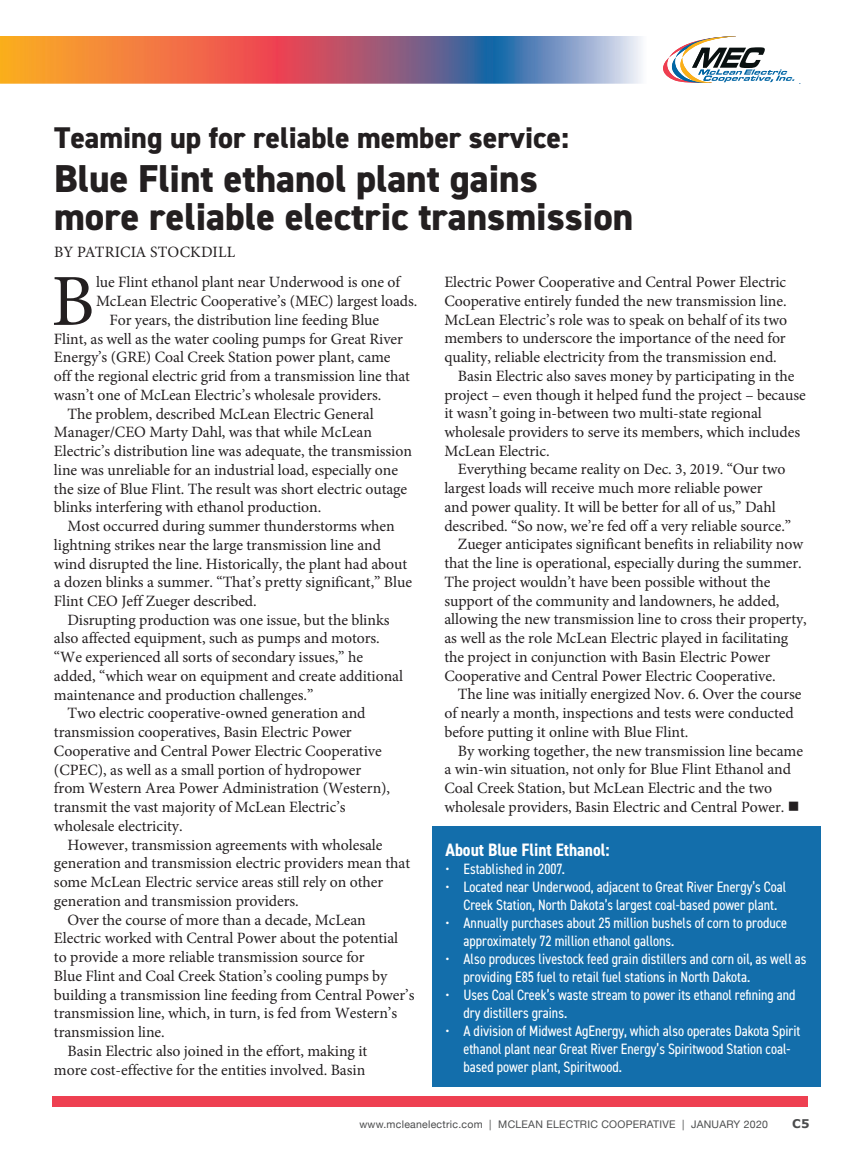
<style>
.page{position:relative;width:864px;height:1161px;background:#fff}
.page>*{position:absolute;margin:0;border:0;box-sizing:border-box;transform-origin:0 0}
.t1{font:73.5px "Minion Pro";color:#231f20}
.t2{font:800 39px/37.5px "DIN2014";color:#231f20}
.t3{font:800 30px "DIN2014";color:#231f20}
.t4{font:700 condensed 18px "DIN2014";color:#fff}
.t5{font:15.75px "Minion Pro";letter-spacing:-.005em;color:#231f20}
.t6{font:condensed 15px/18px "DIN2014";color:#fff}
.t7{font:700 12px "Verdana";color:#4b4c4d}
.t8{font:10.5px "Helvetica Neue";letter-spacing:.025em;color:#4b4c4d}
</style>
<div class="page">
<div style="left:432px;top:827px;width:389px;height:260px;background:#136eab"></div>
<div style="left:52px;top:1097px;width:756px;height:10px;background:#ee4051"></div>
<img style="left:0;top:36px;width:642px;height:48px">
<svg style="left:663px;top:36px;width:138px;height:48px"></svg>
<h3 class="t3" style="left:54px;top:118px;width:516px">Teaming up for reliable member service:</h3>
<h2 class="t2" style="left:54px;top:160px;width:581px">Blue Flint ethanol plant gains<br>more reliable electric transmission</h2>
<p class="t5" style="left:54px;top:241px;width:183px">BY PATRICIA STOCKDILL</p>
<h1 class="t1" style="left:51px;top:252px;width:45px">B</h1>
<p class="t5" style="left:96px;top:272px;width:306px">lue Flint ethanol plant near Underwood is one of</p>
<p class="t5" style="left:444px;top:271px;width:343px">Electric Power Cooperative and Central Power Electric</p>
<p class="t5" style="left:444px;top:290px;width:344px">Cooperative entirely funded the new transmission line.</p>
<p class="t5" style="left:444px;top:309px;width:344px">McLean Electric’s role was to speak on behalf of its two</p>
<p class="t5" style="left:444px;top:328px;width:343px">members to underscore the importance of the need for</p>
<p class="t5" style="left:444px;top:346px;width:334px">quality, reliable electricity from the transmission end.</p>
<p class="t5" style="left:458px;top:365px;width:338px">Basin Electric also saves money by participating in the</p>
<p class="t5" style="left:444px;top:384px;width:363px">project – even though it helped fund the project – because</p>
<p class="t5" style="left:444px;top:403px;width:319px">it wasn’t going in-between two multi-state regional</p>
<p class="t5" style="left:444px;top:421px;width:357px">wholesale providers to serve its members, which includes</p>
<p class="t5" style="left:444px;top:440px;width:107px">McLean Electric.</p>
<p class="t5" style="left:458px;top:459px;width:329px">Everything became reality on Dec. 3, 2019. “Our two</p>
<p class="t5" style="left:444px;top:478px;width:320px">largest loads will receive much more reliable power</p>
<p class="t5" style="left:444px;top:496px;width:333px">and power quality. It will be better for all of us,” Dahl</p>
<p class="t5" style="left:444px;top:515px;width:348px">described. “So now, we’re fed off a very reliable source.”</p>
<p class="t5" style="left:458px;top:534px;width:347px">Zueger anticipates significant benefits in reliability now</p>
<p class="t5" style="left:444px;top:553px;width:359px">that the line is operational, especially during the summer.</p>
<p class="t5" style="left:444px;top:571px;width:328px">The project wouldn’t have been possible without the</p>
<p class="t5" style="left:444px;top:590px;width:337px">support of the community and landowners, he added,</p>
<p class="t5" style="left:444px;top:609px;width:364px">allowing the new transmission line to cross their property,</p>
<p class="t5" style="left:444px;top:628px;width:345px">as well as the role McLean Electric played in facilitating</p>
<p class="t5" style="left:444px;top:646px;width:327px">the project in conjunction with Basin Electric Power</p>
<p class="t5" style="left:444px;top:665px;width:333px">Cooperative and Central Power Electric Cooperative.</p>
<p class="t5" style="left:458px;top:684px;width:345px">The line was initially energized Nov. 6. Over the course</p>
<p class="t5" style="left:444px;top:703px;width:351px">of nearly a month, inspections and tests were conducted</p>
<p class="t5" style="left:444px;top:721px;width:245px">before putting it online with Blue Flint.</p>
<p class="t5" style="left:458px;top:740px;width:347px">By working together, the new transmission line became</p>
<p class="t5" style="left:444px;top:759px;width:348px">a win-win situation, not only for Blue Flint Ethanol and</p>
<p class="t5" style="left:444px;top:778px;width:329px">Coal Creek Station, but McLean Electric and the two</p>
<p class="t5" style="left:444px;top:796px;width:357px">wholesale providers, Basin Electric and Central Power. ■</p>
<p class="t4" style="left:446px;top:838px;width:166px">About Blue Flint Ethanol:</p>
<p class="t6" style="left:446px;top:859px;width:121px">• Established in 2007.</p>
<p class="t6" style="left:446px;top:877px;width:342px;text-align:center">• Located near Underwood, adjacent to Great River Energy’s Coal<br>Creek Station, North Dakota’s largest coal-based power plant.</p>
<p class="t6" style="left:464px;top:913px;width:325px;text-indent:-18px">• Annually purchases about 25 million bushels of corn to produce approximately 72 million ethanol gallons.</p>
<p class="t6" style="left:464px;top:949px;width:344px;text-indent:-18px">• Also produces livestock feed grain distillers and corn oil, as well as providing E85 fuel to retail fuel stations in North Dakota.</p>
<p class="t6" style="left:464px;top:985px;width:334px;text-indent:-18px">• Uses Coal Creek’s waste stream to power its ethanol refining and dry distillers grains.</p>
<p class="t6" style="left:464px;top:1021px;width:338px;text-indent:-18px">• A division of Midwest AgEnergy, which also operates Dakota Spirit ethanol plant near Great River Energy’s Spiritwood Station coal&shy;based power plant, Spiritwood.</p>
<p class="t5" style="left:96px;top:291px;width:323px">McLean Electric Cooperative’s (MEC) largest loads.</p>
<p class="t5" style="left:110px;top:309px;width:271px">For years, the distribution line feeding Blue</p>
<p class="t5" style="left:54px;top:328px;width:351px">Flint, as well as the water cooling pumps for Great River</p>
<p class="t5" style="left:54px;top:347px;width:338px">Energy’s (GRE) Coal Creek Station power plant, came</p>
<p class="t5" style="left:54px;top:366px;width:358px">off the regional electric grid from a transmission line that</p>
<p class="t5" style="left:54px;top:384px;width:329px">wasn’t one of McLean Electric’s wholesale providers.</p>
<p class="t5" style="left:67px;top:403px;width:308px">The problem, described McLean Electric General</p>
<p class="t5" style="left:54px;top:422px;width:319px">Manager/CEO Marty Dahl, was that while McLean</p>
<p class="t5" style="left:54px;top:440px;width:359px">Electric’s distribution line was adequate, the transmission</p>
<p class="t5" style="left:54px;top:459px;width:346px">line was unreliable for an industrial load, especially one</p>
<p class="t5" style="left:54px;top:478px;width:355px">the size of Blue Flint. The result was short electric outage</p>
<p class="t5" style="left:54px;top:497px;width:269px">blinks interfering with ethanol production.</p>
<p class="t5" style="left:67px;top:515px;width:329px">Most occurred during summer thunderstorms when</p>
<p class="t5" style="left:54px;top:534px;width:329px">lightning strikes near the large transmission line and</p>
<p class="t5" style="left:54px;top:553px;width:355px">wind disrupted the line. Historically, the plant had about</p>
<p class="t5" style="left:54px;top:572px;width:360px">a dozen blinks a summer. “That’s pretty significant,” Blue</p>
<p class="t5" style="left:54px;top:590px;width:204px">Flint CEO Jeff Zueger described.</p>
<p class="t5" style="left:67px;top:609px;width:324px">Disrupting production was one issue, but the blinks</p>
<p class="t5" style="left:54px;top:628px;width:327px">also affected equipment, such as pumps and motors.</p>
<p class="t5" style="left:54px;top:647px;width:311px">“We experienced all sorts of secondary issues,” he</p>
<p class="t5" style="left:54px;top:665px;width:351px">added, “which wear on equipment and create additional</p>
<p class="t5" style="left:54px;top:684px;width:261px">maintenance and production challenges.”</p>
<p class="t5" style="left:67px;top:703px;width:300px">Two electric cooperative-owned generation and</p>
<p class="t5" style="left:54px;top:722px;width:299px">transmission cooperatives, Basin Electric Power</p>
<p class="t5" style="left:54px;top:740px;width:329px">Cooperative and Central Power Electric Cooperative</p>
<p class="t5" style="left:54px;top:759px;width:309px">(CPEC), as well as a small portion of hydropower</p>
<p class="t5" style="left:54px;top:778px;width:338px">from Western Area Power Administration (Western),</p>
<p class="t5" style="left:54px;top:797px;width:293px">transmit the vast majority of McLean Electric’s</p>
<p class="t5" style="left:54px;top:815px;width:130px">wholesale electricity.</p>
<p class="t5" style="left:67px;top:834px;width:317px">However, transmission agreements with wholesale</p>
<p class="t5" style="left:54px;top:853px;width:358px">generation and transmission electric providers mean that</p>
<p class="t5" style="left:54px;top:872px;width:331px">some McLean Electric service areas still rely on other</p>
<p class="t5" style="left:54px;top:890px;width:246px">generation and transmission providers.</p>
<p class="t5" style="left:67px;top:909px;width:300px">Over the course of more than a decade, McLean</p>
<p class="t5" style="left:54px;top:928px;width:346px">Electric worked with Central Power about the potential</p>
<p class="t5" style="left:54px;top:947px;width:312px">to provide a more reliable transmission source for</p>
<p class="t5" style="left:54px;top:965px;width:335px">Blue Flint and Coal Creek Station’s cooling pumps by</p>
<p class="t5" style="left:54px;top:984px;width:362px">building a transmission line feeding from Central Power’s</p>
<p class="t5" style="left:54px;top:1003px;width:345px">transmission line, which, in turn, is fed from Western’s</p>
<p class="t5" style="left:54px;top:1022px;width:112px">transmission line.</p>
<p class="t5" style="left:67px;top:1040px;width:301px">Basin Electric also joined in the effort, making it</p>
<p class="t5" style="left:54px;top:1059px;width:313px">more cost-effective for the entities involved. Basin</p>
<p class="t8" style="left:359px;top:1116px;width:410px">www.mcleanelectric.com | MCLEAN ELECTRIC COOPERATIVE | JANUARY 2020</p>
<p class="t7" style="left:792px;top:1116px;width:19px">C5</p>
</div>
